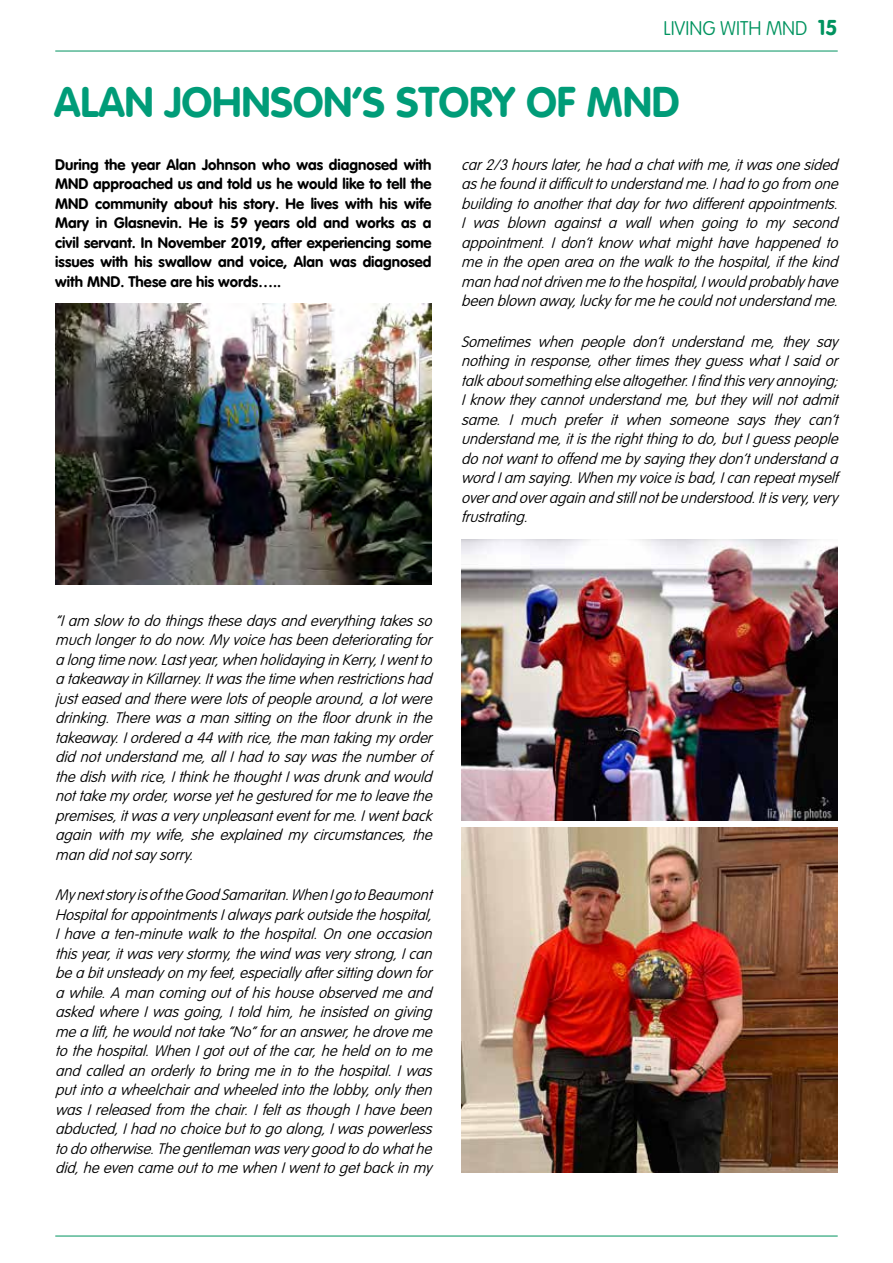
<style>
.page{position:relative;width:893px;height:1263px;background:#fff}
.page>*{position:absolute;margin:0;border:0;box-sizing:border-box;transform-origin:0 0}
.t1{font:42px "VAG Rounded Bold";color:#009c78}
.t2{font:100 19.5px "VAG Rounded Std";color:#00935f}
.t3{font:italic 100 15px/19.5px "VAG Rounded Std";color:#000;text-align:justify}
.t4{font:15px/19.5px "VAG Rounded Bold";color:#000;text-align:justify}
.s1{font-family:"VAG Rounded Bold";font-weight:400;font-size:21px}
</style>
<div class="page">
<hr style="left:55px;top:51px;width:783px;height:1px;background:#00935f">
<hr style="left:55px;top:1236px;width:783px;height:1px;background:#00935f">
<img style="left:55px;top:304px;width:377px;height:281px">
<img style="left:461px;top:539px;width:377px;height:281px">
<img style="left:461px;top:827px;width:377px;height:345px">
<h2 class="t2" style="left:663px;top:17px;width:176px">LIVING WITH MND <span class="s1">15</span></h2>
<h1 class="t1" style="left:54px;top:78px;width:627px">ALAN JOHNSON’S STORY OF MND</h1>
<p class="t4" style="left:55px;top:154px;width:378px">During the year Alan Johnson who was diagnosed with MND approached us and told us he would like to tell the MND community about his story. He lives with his wife Mary in Glasnevin. He is 59 years old and works as a civil servant. In November 2019, after experiencing some issues with his swallow and voice, Alan was diagnosed with MND. These are his words…..</p>
<p class="t3" style="left:461px;top:155px;width:383px">car2/3hourslater,hehadachatwithme,itwasonesided ashefounditdifficulttounderstandme.Ihadtogofrom one buildingtoanotherthatdayfortwodifferentappointments.<br>I was blown against a wall when going to my second appointment. I don’t know what might have happened to meintheopenareaonthewalktothehospital,ifthekind manhadnotdrivenmetothehospital,Iwouldprobablyhave beenblownaway,luckyformehecouldnotunderstandme.</p>
<p class="t3" style="left:461px;top:332px;width:383px">Sometimes when people don’t understand me, they say nothinginresponse,othertimestheyguesswhatIsaidor talkaboutsomethingelsealtogether.Ifindthisveryannoying; Iknow theycannotunderstandme,buttheywillnotadmit same. I much prefer it when someone says they can’t understandme,itistherightthingtodo,butIguesspeople donotwanttooffendmebysayingtheydon’tunderstanda wordIam saying.Whenmyvoiceisbad,Icanrepeatmyself overandoveragainandstillnotbeunderstood.Itisvery,very frustrating.</p>
<p class="t3" style="left:55px;top:611px;width:383px">“Iam slow todothingsthesedaysandeverythingtakesso muchlongertodonow.Myvoicehasbeendeterioratingfor alongtimenow.Lastyear,whenholidayinginKerry,Iwentto atakeawayinKillarney.Itwasthetimewhenrestrictionshad justeasedandtherewerelotsofpeoplearound,alotwere drinking.Therewasamansittingonthefloordrunkinthe takeaway.Iordereda44withrice,themantakingmyorder didnotunderstandme,allIhadtosaywasthenumberof thedishwithrice,IthinkhethoughtIwasdrunkandwould nottakemyorder,worseyethegesturedformetoleavethe premises,itwasaveryunpleasanteventforme.Iwentback again with my wife, she explained my circumstances, the mandidnotsaysorry.</p>
<p class="t3" style="left:55px;top:886px;width:383px">MynextstoryisoftheGoodSamaritan.WhenIgotoBeaumont HospitalforappointmentsIalwaysparkoutsidethehospital, Ihaveaten-minutewalktothehospital.Ononeoccasion thisyear,itwasverystormy,thewindwasverystrong,Ican beabitunsteadyonmyfeet,especiallyaftersittingdownfor awhile.A mancomingoutofhishouseobservedmeand askedwhereIwasgoing,Itoldhim,heinsistedongiving mealift,hewouldnottake“No”forananswer,hedroveme tothehospital.WhenIgotoutofthecar,heheldontome andcalledanorderlytobringmeintothehospital.Iwas putintoawheelchairandwheeledintothelobby,onlythen wasIreleasedfrom thechair.IfeltasthoughIhavebeen abducted,Ihadnochoicebuttogoalong,Iwaspowerless todootherwise.Thegentlemanwasverygoodtodowhathe did,heevencameouttomewhenIwenttogetbackinmy</p>
</div>
